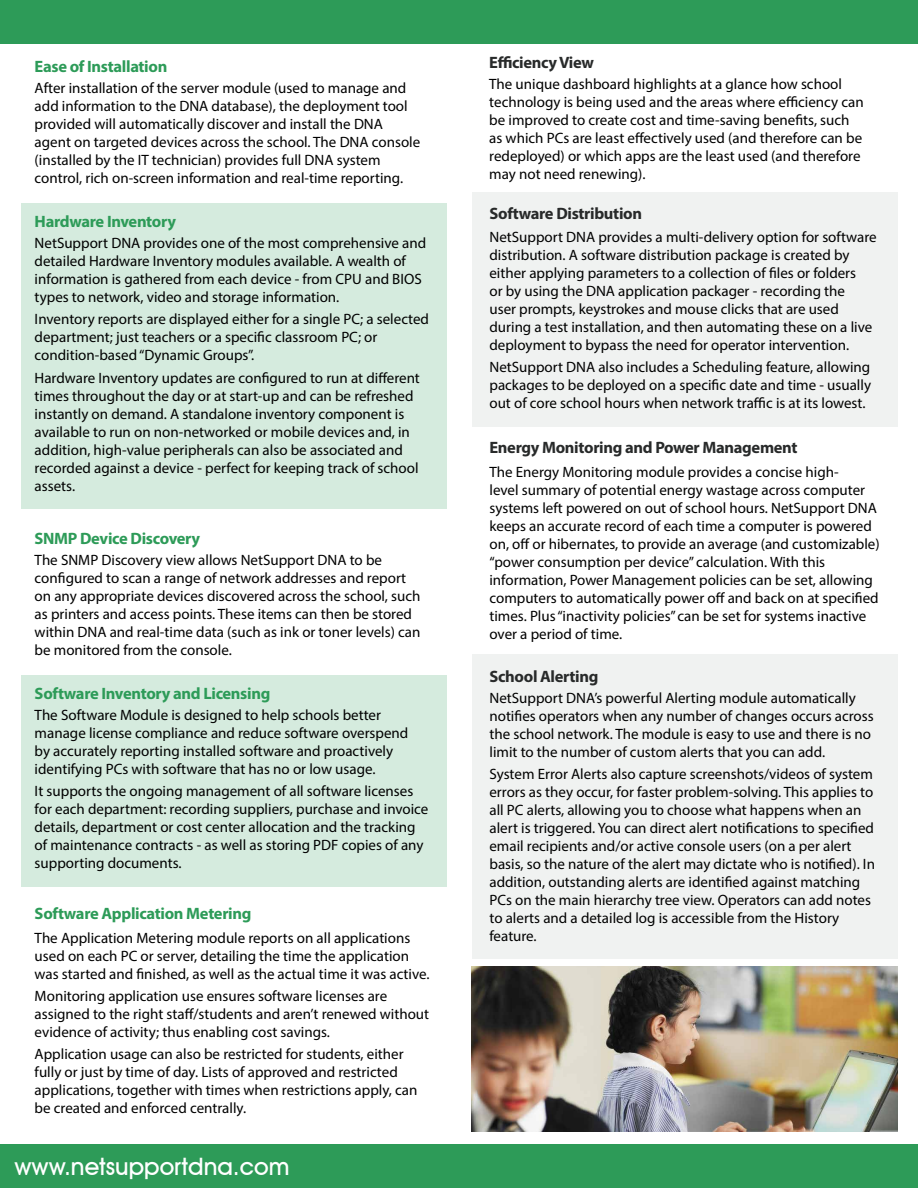
<style>
.page{position:relative;width:918px;height:1188px;background:#fff}
.page>*{position:absolute;margin:0;border:0;box-sizing:border-box;transform-origin:0 0}
.t1{font:500 24px "Avant Garde IT Cby BT";color:#fff}
.t2{font:700 16.5px "Myriad Pro";letter-spacing:-.02em;color:#2d9b58}
.t3{font:700 16.5px "Myriad Pro";letter-spacing:-.02em;color:#282a2a}
.t4{font:15px/18px "Myriad Pro";color:#000}
</style>
<div class="page">
<div style="left:0;top:0;width:918px;height:43px;background:#2d9b58"></div>
<div style="left:0;top:1145px;width:911px;height:43px;background:#2d9b58"></div>
<div style="left:911px;top:1145px;width:7px;height:43px;background:#2d9b58"></div>
<div style="left:472px;top:655px;width:425px;height:304px;background:#f0f2f1"></div>
<div style="left:472px;top:192px;width:425px;height:235px;background:#f0f2f1"></div>
<div style="left:21px;top:204px;width:425px;height:305px;background:#d5ebde"></div>
<div style="left:21px;top:675px;width:425px;height:212px;background:#d5ebde"></div>
<img style="left:472px;top:967px;width:425px;height:165px">
<p class="t2" style="left:35px;top:55px;width:134px">Ease of Installation</p>
<p class="t4" style="left:35px;top:79px;width:387px">After installation of the server module (used to manage and add information to the DNA database), the deployment tool provided will automatically discover and install the DNA agent on targeted devices across the school. The DNA console (installed by the IT technician) provides full DNA system control, rich on-screen information and real-time reporting.</p>
<p class="t2" style="left:35px;top:211px;width:143px">Hardware Inventory</p>
<p class="t4" style="left:35px;top:234px;width:393px">NetSupport DNA provides one of the most comprehensive and detailed Hardware Inventory modules available. A wealth of information is gathered from each device - from CPU and BIOS types to network, video and storage information.</p>
<p class="t4" style="left:35px;top:310px;width:396px">Inventory reports are displayed either for a single PC; a selected department; just teachers or a specific classroom PC; or condition-based “Dynamic Groups”.</p>
<p class="t4" style="left:35px;top:368px;width:387px">Hardware Inventory updates are configured to run at different times throughout the day or at start-up and can be refreshed instantly on demand. A standalone inventory component is available to run on non-networked or mobile devices and, in addition, high-value peripherals can also be associated and recorded against a device - perfect for keeping track of school assets.</p>
<p class="t2" style="left:35px;top:527px;width:167px">SNMP Device Discovery</p>
<p class="t4" style="left:35px;top:550px;width:387px">The SNMP Discovery view allows NetSupport DNA to be configured to scan a range of network addresses and report on any appropriate devices discovered across the school, such as printers and access points. These items can then be stored within DNA and real-time data (such as ink or toner levels) can be monitored from the console.</p>
<p class="t2" style="left:35px;top:682px;width:237px">Software Inventory and Licensing</p>
<p class="t4" style="left:35px;top:706px;width:375px">The Software Module is designed to help schools better manage license compliance and reduce software overspend by accurately reporting installed software and proactively identifying PCs with software that has no or low usage.</p>
<p class="t4" style="left:35px;top:782px;width:395px">It supports the ongoing management of all software licenses for each department: recording suppliers, purchase and invoice details, department or cost center allocation and the tracking of maintenance contracts - as well as storing PDF copies of any supporting documents.</p>
<p class="t2" style="left:35px;top:903px;width:218px">Software Application Metering</p>
<p class="t4" style="left:35px;top:928px;width:396px">The Application Metering module reports on all applications used on each PC or server, detailing the time the application was started and finished, as well as the actual time it was active.</p>
<p class="t4" style="left:35px;top:987px;width:396px">Monitoring application use ensures software licenses are assigned to the right staff/students and aren’t renewed without evidence of activity; thus enabling cost savings.</p>
<p class="t4" style="left:35px;top:1045px;width:384px">Application usage can also be restricted for students, either fully or just by time of day. Lists of approved and restricted applications, together with times when restrictions apply, can be created and enforced centrally.</p>
<h1 class="t1" style="left:14px;top:1152px;width:277px">www.netsupportdna.com</h1>
<p class="t3" style="left:489px;top:52px;width:106px">Efficiency View</p>
<p class="t4" style="left:489px;top:75px;width:376px">The unique dashboard highlights at a glance how school technology is being used and the areas where efficiency can be improved to create cost and time-saving benefits, such as which PCs are least effectively used (and therefore can be redeployed) or which apps are the least used (and therefore may not need renewing).</p>
<p class="t3" style="left:489px;top:203px;width:154px">Software Distribution</p>
<p class="t4" style="left:489px;top:228px;width:389px">NetSupport DNA provides a multi-delivery option for software distribution. A software distribution package is created by either applying parameters to a collection of files or folders<br>or by using the DNA application packager - recording the<br>user prompts, keystrokes and mouse clicks that are used during a test installation, and then automating these on a live deployment to bypass the need for operator intervention.</p>
<p class="t4" style="left:489px;top:358px;width:383px;text-align:justify">NetSupport DNA also includes a Scheduling feature, allowing packages to be deployed on a specific date and time - usually out of core school hours when network traffic is at its lowest.</p>
<p class="t3" style="left:489px;top:437px;width:310px">Energy Monitoring and Power Management</p>
<p class="t4" style="left:489px;top:463px;width:392px">The Energy Monitoring module provides a concise high-<br>level summary of potential energy wastage across computer systems left powered on out of school hours. NetSupport DNA keeps an accurate record of each time a computer is powered on, off or hibernates, to provide an average (and customizable) “power consumption per device” calculation. With this information, Power Management policies can be set, allowing computers to automatically power off and back on at specified times. Plus “inactivity policies” can be set for systems inactive over a period of time.</p>
<p class="t3" style="left:489px;top:666px;width:110px">School Alerting</p>
<p class="t4" style="left:489px;top:689px;width:386px">NetSupport DNA’s powerful Alerting module automatically notifies operators when any number of changes occurs across the school network. The module is easy to use and there is no limit to the number of custom alerts that you can add.</p>
<p class="t4" style="left:489px;top:765px;width:387px">System Error Alerts also capture screenshots/videos of system errors as they occur, for faster problem-solving. This applies to all PC alerts, allowing you to choose what happens when an alert is triggered. You can direct alert notifications to specified email recipients and/or active console users (on a per alert basis, so the nature of the alert may dictate who is notified). In addition, outstanding alerts are identified against matching PCs on the main hierarchy tree view. Operators can add notes to alerts and a detailed log is accessible from the History feature.</p>
</div>
